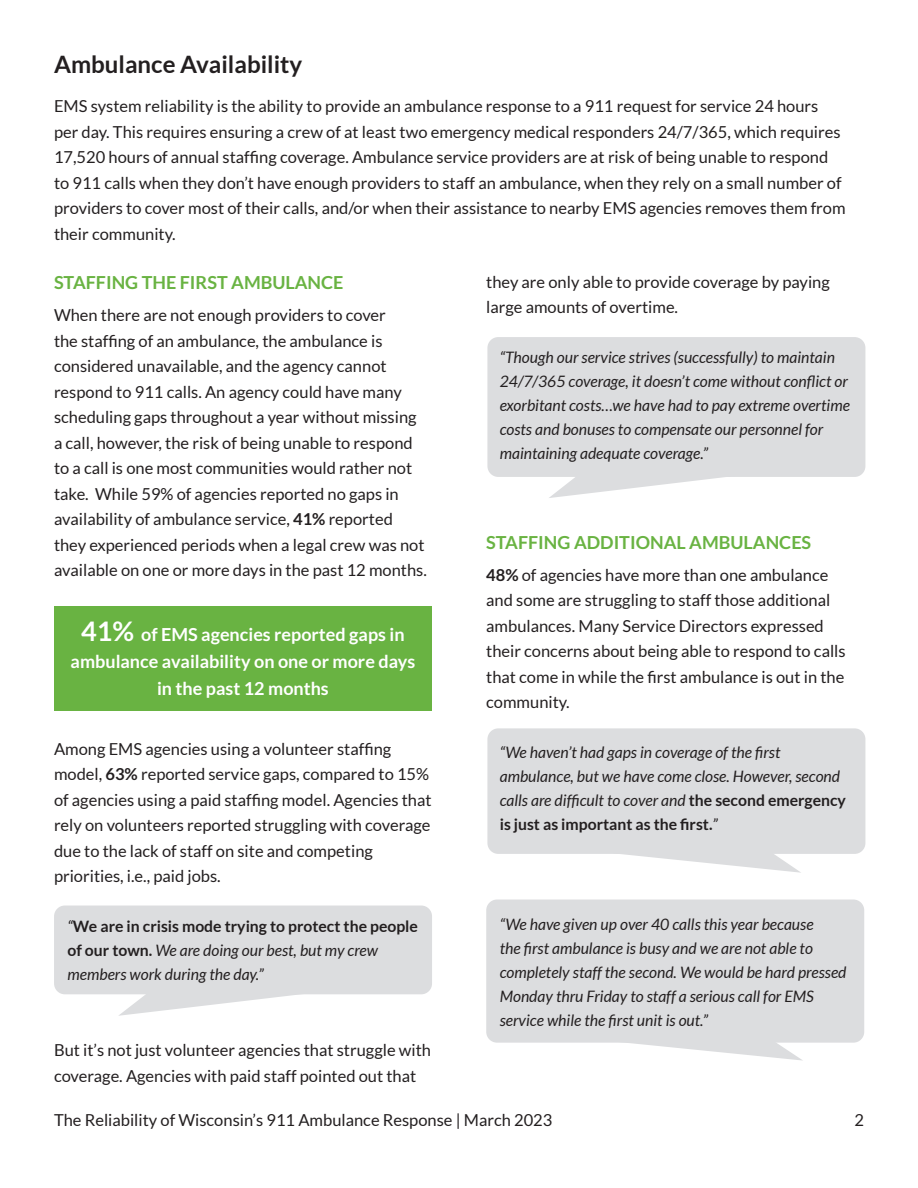
<style>
.page{position:relative;width:918px;height:1188px;background:#fff}
.page>*{position:absolute;margin:0;border:0;box-sizing:border-box;transform-origin:0 0}
.Header_1{font:700 24px "Lato";color:#231f20}
.t1{font:700 18px/27px "Lato";color:#fff;text-align:center}
.Header_2{font:700 18px "Lato";color:#69b342}
.Body_text{font:16.5px/25.5px "Lato";color:#231f20}
.t2{font:italic 15.75px/24px "Lato";color:#231f20}
.s1{font-weight:700}
.s2{font-weight:700;font-style:normal}
.s3{font-size:27px}
</style>
<div class="page">
<svg style="left:631px;top:1043px;width:172px;height:18px"></svg>
<div style="left:486px;top:900px;width:378px;height:143px;background:#dcdddf;border-radius:11px"></div>
<svg style="left:549px;top:477px;width:175px;height:21px"></svg>
<div style="left:487px;top:337px;width:378px;height:140px;background:#dcdddf;border-radius:11px"></div>
<svg style="left:118px;top:994px;width:188px;height:22px"></svg>
<div style="left:54px;top:906px;width:378px;height:88px;background:#dcdddf;border-radius:11px"></div>
<svg style="left:622px;top:854px;width:179px;height:19px"></svg>
<div style="left:487px;top:728px;width:378px;height:126px;background:#dcdddf;border-radius:11px"></div>
<div style="left:54px;top:606px;width:378px;height:104px;background:#69b342"></div>
<p class="Header_1" style="left:54px;top:51px;width:250px">Ambulance Availability</p>
<p class="Body_text" style="left:54px;top:93px;width:793px">EMS system reliability is the ability to provide an ambulance response to a 911 request for service 24 hours per day. This requires ensuring a crew of at least two emergency medical responders 24/7/365, which requires 17,520 hours of annual staffing coverage. Ambulance service providers are at risk of being unable to respond to 911 calls when they don’t have enough providers to staff an ambulance, when they rely on a small number of providers to cover most of their calls, and/or when their assistance to nearby EMS agencies removes them from their community.</p>
<p class="Header_2" style="left:54px;top:272px;width:291px">STAFFING THE FIRST AMBULANCE</p>
<p class="Body_text" style="left:54px;top:302px;width:374px">When there are not enough providers to cover<br>the staffing of an ambulance, the ambulance is considered unavailable, and the agency cannot respond to 911 calls. An agency could have many scheduling gaps throughout a year without missing a call, however, the risk of being unable to respond to a call is one most communities would rather not take. While 59% of agencies reported no gaps in availability of ambulance service, <span class="s1">41%</span> reported they experienced periods when a legal crew was not available on one or more days in the past 12 months.</p>
<p class="Body_text" style="left:486px;top:269px;width:345px">they are only able to provide coverage by paying large amounts of overtime.</p>
<p class="t2" style="left:500px;top:345px;width:352px">“Though our service strives (successfully) to maintain 24/7/365 coverage, it doesn’t come without conflict or exorbitant costs…we have had to pay extreme overtime costs and bonuses to compensate our personnel for maintaining adequate coverage.”</p>
<p class="Header_2" style="left:486px;top:532px;width:327px">STAFFING ADDITIONAL AMBULANCES</p>
<p class="Body_text" style="left:486px;top:562px;width:361px"><span class="s1">48%</span> of agencies have more than one ambulance and some are struggling to staff those additional ambulances. Many Service Directors expressed their concerns about being able to respond to calls that come in while the first ambulance is out in the community.</p>
<p class="t2" style="left:500px;top:741px;width:348px">“We haven’t had gaps in coverage of the first ambulance, but we have come close. However, second calls are difficult to cover and <span class="s2">the second emergency is just as important as the first.</span>”</p>
<p class="t1" style="left:71px;top:621px;width:346px"><span class="s3">41%</span> of EMS agencies reported gaps in ambulance availability on one or more days in the past 12 months</p>
<p class="Body_text" style="left:54px;top:736px;width:379px">Among EMS agencies using a volunteer staffing model, <span class="s1">63%</span> reported service gaps, compared to 15% of agencies using a paid staffing model. Agencies that rely on volunteers reported struggling with coverage due to the lack of staff on site and competing priorities, i.e., paid jobs.</p>
<p class="t2" style="left:68px;top:914px;width:352px">“<span class="s2">We are in crisis mode trying to protect the people of our town.</span> We are doing our best, but my crew members work during the day.”</p>
<p class="t2" style="left:500px;top:913px;width:348px">“We have given up over 40 calls this year because<br>the first ambulance is busy and we are not able to completely staff the second. We would be hard pressed Monday thru Friday to staff a serious call for EMS service while the first unit is out.”</p>
<p class="Body_text" style="left:54px;top:1037px;width:379px">But it’s not just volunteer agencies that struggle with coverage. Agencies with paid staff pointed out that</p>
<p class="Body_text" style="left:54px;top:1107px;width:500px">The Reliability of Wisconsin’s 911 Ambulance Response | March 2023</p>
<p class="Body_text" style="left:854px;top:1107px;width:11px">2</p>
</div>
